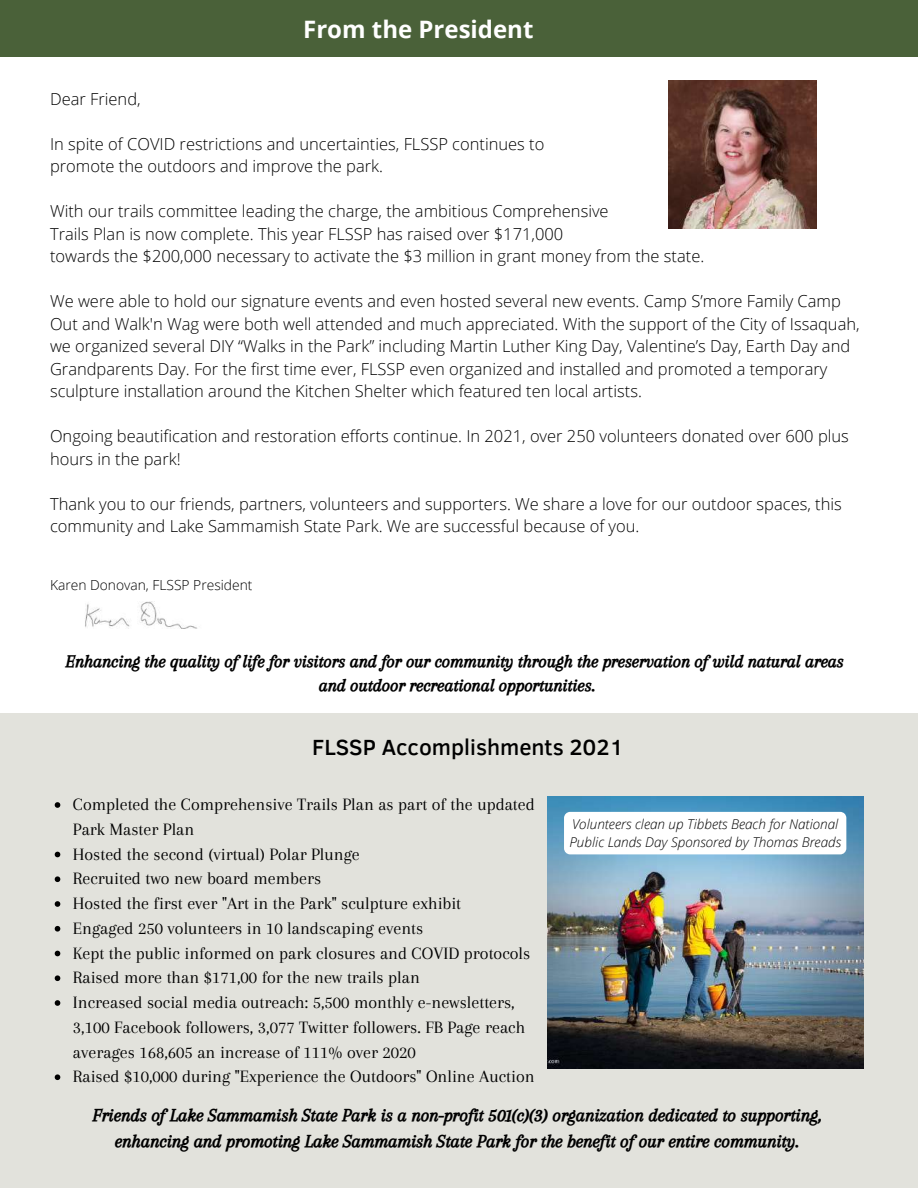
<style>
.page{position:relative;width:918px;height:1188px;background:#fff}
.page>*{position:absolute;margin:0;border:0;box-sizing:border-box;transform-origin:0 0}
.t1{font:700 24px "Open Sans";color:#fff}
.t2{font:500 22.5px "Clear Sans";color:#000}
.t3{font:18.6px/25.8px "CA Generated";color:#000;text-align:center}
.t4{font:18px/24.8px "Arapey";color:#000}
.t5{font:18px/24.8px "CA Generated";color:#000;text-align:center}
.t6{font:300 16.5px/22.5px "Open Sans";color:#000}
.t7{font:300 13.8px "Open Sans";color:#000}
.t8{font:italic 300 13.5px/18px "Open Sans";color:#000}
</style>
<div class="page">
<div style="left:0;top:0;width:918px;height:57px;background:#4a6139"></div>
<div style="left:0;top:713px;width:918px;height:474px;background:#e2e2dc"></div>
<img style="left:85px;top:602px;width:113px;height:27px">
<img style="left:547px;top:797px;width:316px;height:272px">
<img style="left:668px;top:80px;width:149px;height:149px">
<svg style="left:55px;top:802px;width:5px;height:6px"></svg>
<svg style="left:55px;top:852px;width:5px;height:5px"></svg>
<svg style="left:55px;top:876px;width:5px;height:6px"></svg>
<svg style="left:55px;top:901px;width:5px;height:6px"></svg>
<svg style="left:55px;top:926px;width:5px;height:6px"></svg>
<svg style="left:55px;top:951px;width:5px;height:5px"></svg>
<svg style="left:55px;top:975px;width:5px;height:6px"></svg>
<svg style="left:55px;top:1000px;width:5px;height:6px"></svg>
<svg style="left:55px;top:1074px;width:5px;height:6px"></svg>
<div style="left:564px;top:812px;width:282px;height:42px;background:#fff"></div>
<h1 class="t1" style="left:303px;top:12px;width:232px">From the President</h1>
<p class="t6" style="left:50px;top:87px;width:92px">Dear Friend,</p>
<p class="t6" style="left:50px;top:132px;width:496px">In spite of COVID restrictions and uncertainties, FLSSP continues to promote the outdoors and improve the park.</p>
<p class="t6" style="left:50px;top:200px;width:656px">With our trails committee leading the charge, the ambitious Comprehensive<br>Trails Plan is now complete. This year FLSSP has raised over $171,000<br>towards the $200,000 necessary to activate the $3 million in grant money from the state.</p>
<p class="t6" style="left:50px;top:290px;width:811px">We were able to hold our signature events and even hosted several new events. Camp S’more Family Camp Out and Walk'n Wag were both well attended and much appreciated. With the support of the City of Issaquah, we organized several DIY “Walks in the Park” including Martin Luther King Day, Valentine’s Day, Earth Day and Grandparents Day. For the first time ever, FLSSP even organized and installed and promoted a temporary sculpture installation around the Kitchen Shelter which featured ten local artists.</p>
<p class="t6" style="left:50px;top:425px;width:800px">Ongoing beautification and restoration efforts continue. In 2021, over 250 volunteers donated over 600 plus hours in the park!</p>
<p class="t6" style="left:50px;top:492px;width:793px">Thank you to our friends, partners, volunteers and supporters. We share a love for our outdoor spaces, this community and Lake Sammamish State Park. We are successful because of you.</p>
<p class="t7" style="left:50px;top:575px;width:204px">Karen Donovan, FLSSP President</p>
<p class="t5" style="left:65px;top:649px;width:780px">Enhancing the quality of life for visitors and for our community through the preservation of wild natural areas and outdoor recreational opportunities.</p>
<h2 class="t2" style="left:312px;top:730px;width:313px">FLSSP Accomplishments 2021</h2>
<p class="t4" style="left:73px;top:792px;width:463px">Completed the Comprehensive Trails Plan as part of the updated Park Master Plan<br>Hosted the second (virtual) Polar Plunge<br>Recruited two new board members<br>Hosted the first ever "Art in the Park" sculpture exhibit<br>Engaged 250 volunteers in 10 landscaping events<br>Kept the public informed on park closures and COVID protocols Raised more than $171,00 for the new trails plan<br>Increased social media outreach: 5,500 monthly e-newsletters, 3,100 Facebook followers, 3,077 Twitter followers. FB Page reach averages 168,605 an increase of 111% over 2020<br>Raised $10,000 during "Experience the Outdoors" Online Auction</p>
<p class="t3" style="left:92px;top:1102px;width:730px">Friends of Lake Sammamish State Park is a non-profit 501(c)(3) organization dedicated to supporting, enhancing and promoting Lake Sammamish State Park for the benefit of our entire community.</p>
<p class="t8" style="left:569px;top:815px;width:273px">Volunteers clean up Tibbets Beach for National<br>Public Lands Day Sponsored by Thomas Breads</p>
</div>
